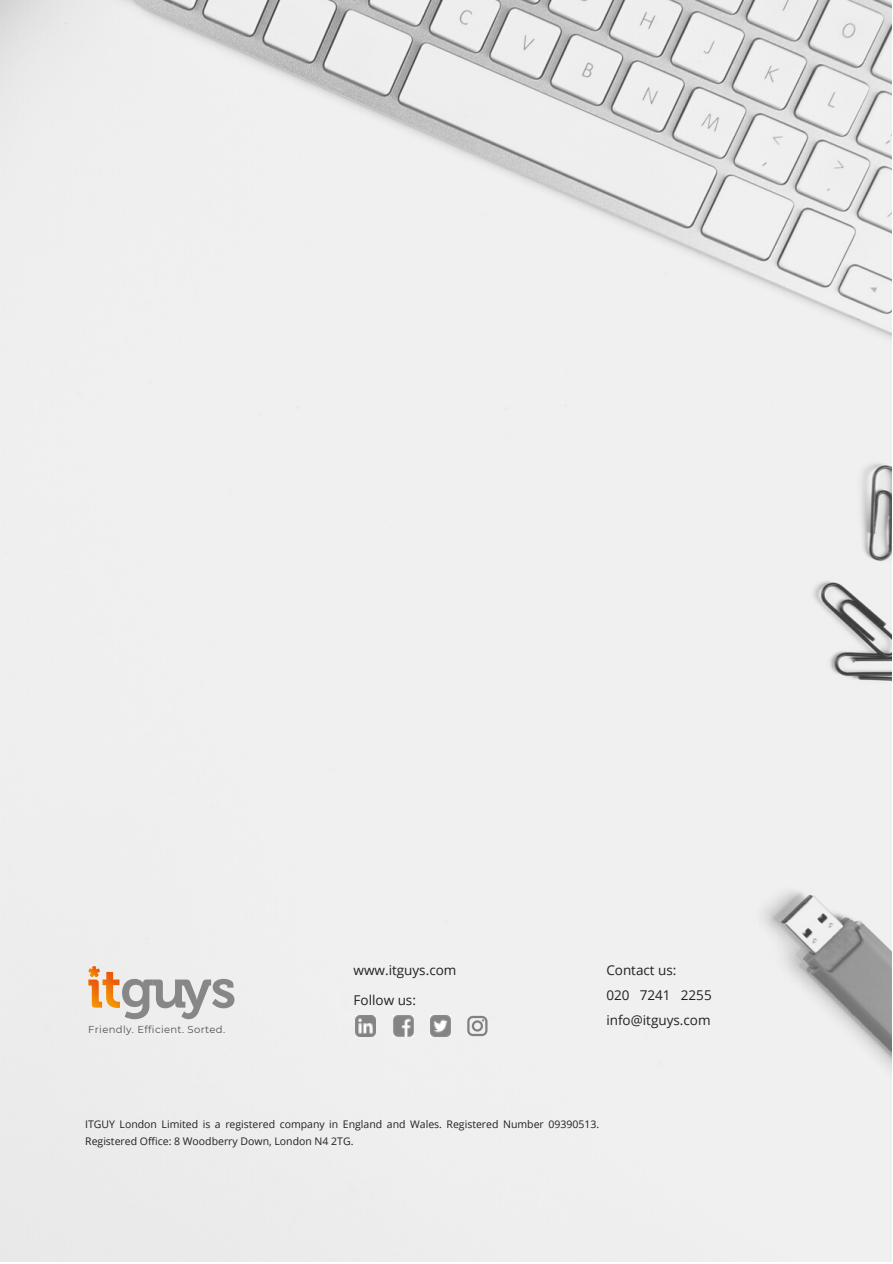
<style>
.page{position:relative;width:893px;height:1264px;background:#fff}
.page>*{position:absolute;margin:0;border:0;box-sizing:border-box;transform-origin:0 0}
.t1{font:13.5px/24.8px "Open Sans";color:#231f20}
.t2{font:10.5px/17.5px "Open Sans";color:#231f20}
.t3{font:10.05px "Montserrat";letter-spacing:.035em;color:#554f4d}
</style>
<div class="page">
<div style="left:0;top:0;width:891px;height:1261px;background:#f0f0f0"></div>
<img style="left:393px;top:1015px;width:20px;height:21px">
<img style="left:355px;top:1015px;width:21px;height:21px">
<img style="left:430px;top:1015px;width:20px;height:21px">
<svg style="left:88px;top:966px;width:146px;height:53px;background:#d2c8bf"></svg>
<svg style="left:467px;top:1015px;width:20px;height:21px"></svg>
<p class="t3" style="left:88px;top:1023px;width:138px">Friendly. Efficient. Sorted.</p>
<p class="t1" style="left:353px;top:955px;width:104px;line-height:29.2px">www.itguys.com<br>Follow us:</p>
<p class="t1" style="left:606px;top:957px;width:107px">Contact us:<br>020 7241 2255 info@itguys.com</p>
<p class="t2" style="left:85px;top:1114px;width:515px">ITGUY London Limited is a registered company in England and Wales. Registered Number 09390513.<br>Registered Office: 8 Woodberry Down, London N4 2TG.</p>
</div>
